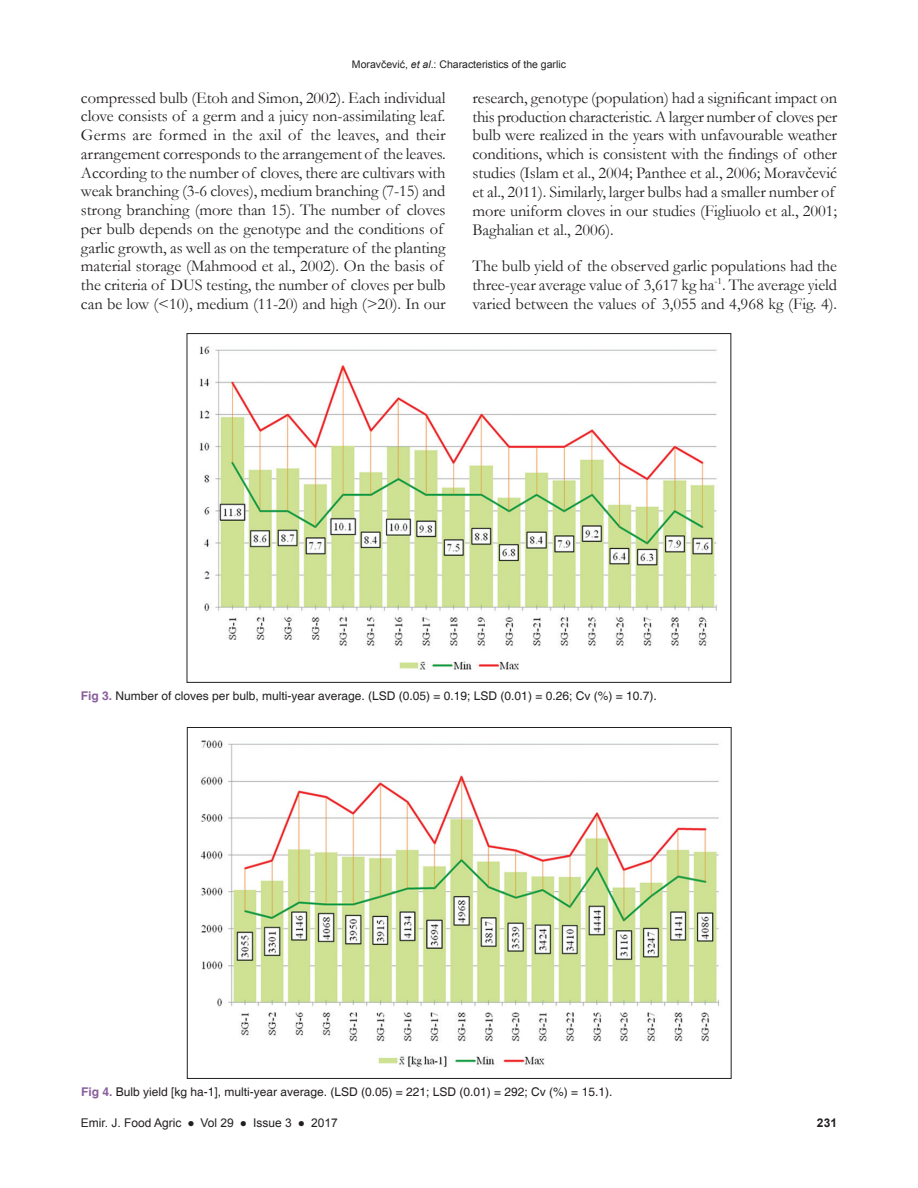
<style>
.page{position:relative;width:918px;height:1188px;background:#fff}
.page>*{position:absolute;margin:0;border:0;box-sizing:border-box;transform-origin:0 0}
.TX{font:16.5px/18.8px "Garamond";letter-spacing:-.005em;color:#231f20}
.FGC{font:12px "Helvetica";color:#231f20}
.t1{font:12px "Arial";color:#231f20}
.t2{font:700 12px "Arial";color:#231f20}
.t3{font:10.5px "Arial";color:#231f20}
.s1{font-style:italic}
.s2{font-weight:700;color:#8a5f9d}
</style>
<div class="page">
<img style="left:199px;top:346px;width:518px;height:324px">
<img style="left:200px;top:740px;width:519px;height:328px">
<p class="t3" style="left:352px;top:57px;width:216px">Moravčević, <span class="s1">et al</span>.: Characteristics of the garlic</p>
<p class="TX" style="left:81px;top:88px;width:366px">compressed bulb (Etoh and Simon, 2002). Each individual clove consists of a germ and a juicy non-assimilating leaf.<br>Germs are formed in the axil of the leaves, and their arrangement corresponds to the arrangement of the leaves.<br>According to the number of cloves, there are cultivars with weak branching (3-6 cloves), medium branching (7-15) and strong branching (more than 15). The number of cloves per bulb depends on the genotype and the conditions of garlic growth, as well as on the temperature of the planting material storage (Mahmood et al., 2002). On the basis of the criteria of DUS testing, the number of cloves per bulb can be low (&lt;10), medium (11-20) and high (&gt;20). In our</p>
<p class="TX" style="left:472px;top:88px;width:366px">research, genotype (population) had a significant impact on this production characteristic. A larger number of cloves per bulb were realized in the years with unfavourable weather conditions, which is consistent with the findings of other studies (Islam et al., 2004; Panthee et al., 2006; Moravčević et al., 2011). Similarly, larger bulbs had a smaller number of more uniform cloves in our studies (Figliuolo et al., 2001; Baghalian et al., 2006).</p>
<p class="TX" style="left:472px;top:256px;width:366px;text-align:justify">The bulb yield of the observed garlic populations had the three-year average value of 3,617 kg ha<sup>-1</sup>. The average yield varied between the values of 3,055 and 4,968 kg (Fig. 4).</p>
<p class="FGC" style="left:81px;top:689px;width:577px"><span class="s2">Fig 3.</span> Number of cloves per bulb, multi-year average. (LSD (0.05) = 0.19; LSD (0.01) = 0.26; Cv (%) = 10.7).</p>
<p class="FGC" style="left:81px;top:1085px;width:533px"><span class="s2">Fig 4.</span> Bulb yield [kg ha-1], multi-year average. (LSD (0.05) = 221; LSD (0.01) = 292; Cv (%) = 15.1).</p>
<p class="t1" style="left:81px;top:1114px;width:259px">Emir. J. Food Agric ● Vol 29 ● Issue 3 ● 2017</p>
<p class="t2" style="left:817px;top:1114px;width:22px">231</p>
</div>
